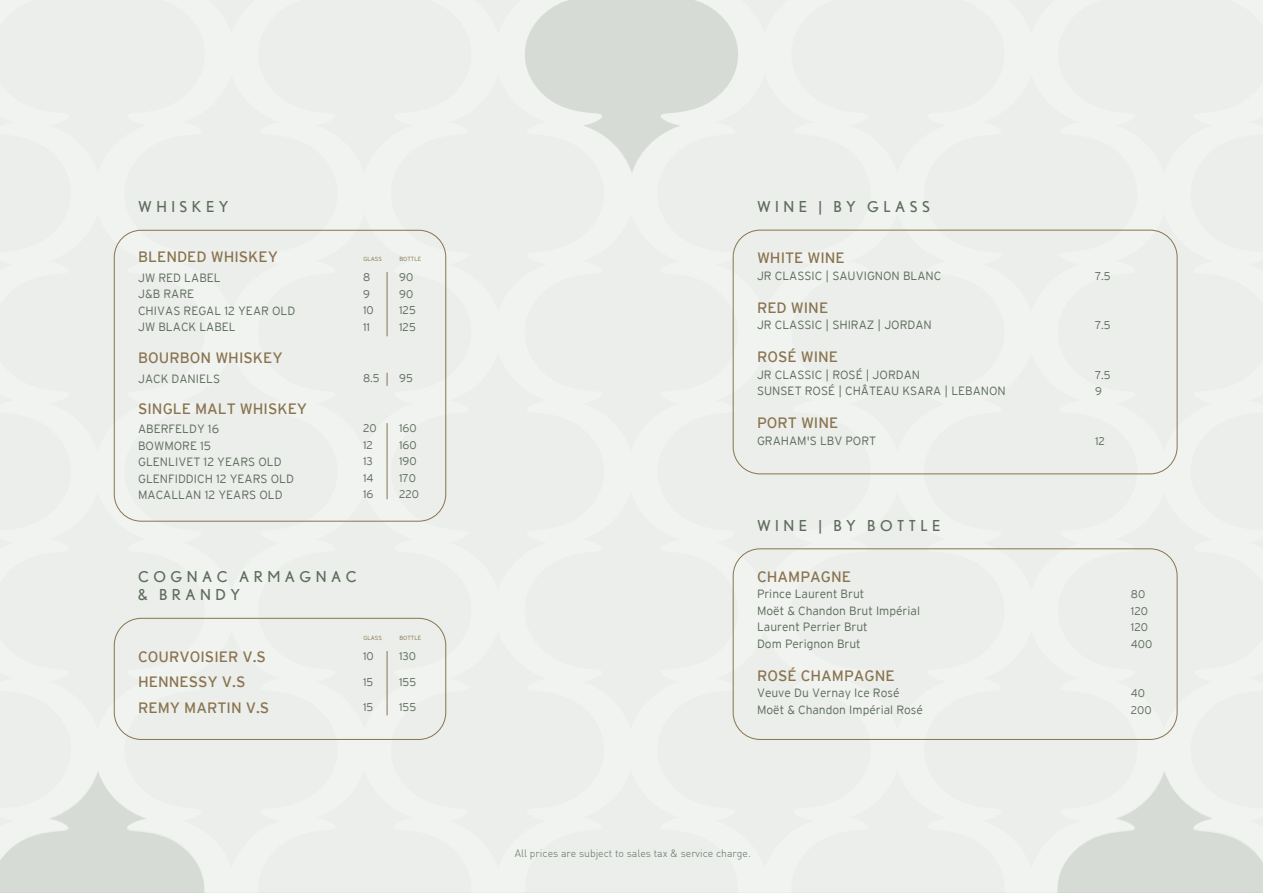
<style>
.page{position:relative;width:1263px;height:893px;background:#eceeeb}
.page>*{position:absolute;margin:0;border:0;box-sizing:border-box;transform-origin:0 0}
.t1{font:15px/25.5px "Interstate";color:#89744f}
.t2{font:15px/18px "Nobel";letter-spacing:.3em;color:#5d6d5c}
.t3{font:300 12px/16.5px "Interstate";color:#5d6d5c}
.t4{font:300 11.25px/16.5px "Interstate";color:#5d6d5c}
.t5{font:300 10.5px "DIN";color:#5d6d5c}
.t6{font:300 6px "Interstate";color:#89744f}
</style>
<div class="page">
<svg style="left:525px;top:0;width:213px;height:173px"></svg>
<svg style="left:0;top:771px;width:204px;height:122px"></svg>
<svg style="left:1057px;top:771px;width:206px;height:122px"></svg>
<div style="left:114px;top:230px;width:332px;height:292px;border:1px solid #89744f;border-radius:27px"></div>
<hr style="left:387px;top:272px;width:1px;height:64px;background:#89744f">
<hr style="left:387px;top:423px;width:1px;height:76px;background:#89744f">
<svg style="left:387px;top:373px;width:1px;height:13px"></svg>
<div style="left:114px;top:618px;width:332px;height:122px;border:1px solid #89744f;border-radius:27px"></div>
<hr style="left:387px;top:651px;width:1px;height:64px;background:#89744f">
<div style="left:733px;top:230px;width:444px;height:244px;border:1px solid #89744f;border-radius:27px"></div>
<div style="left:733px;top:548px;width:444px;height:192px;border:1px solid #89744f;border-radius:27px"></div>
<p class="t2" style="left:138px;top:197px;width:92px">WHISKEY</p>
<p class="t1" style="left:138px;top:244px;width:141px">BLENDED WHISKEY</p>
<p class="t3" style="left:138px;top:269px;width:159px">JW RED LABEL<br>J&amp;B RARE<br>CHIVAS REGAL 12 YEAR OLD<br>JW BLACK LABEL</p>
<p class="t6" style="left:363px;top:255px;width:20px">GLASS</p>
<p class="t4" style="left:363px;top:269px;width:12px">8<br>9<br>10<br>11</p>
<p class="t6" style="left:399px;top:255px;width:24px">BOTTLE</p>
<p class="t4" style="left:399px;top:269px;width:18px">90<br>90<br>125<br>125</p>
<p class="t1" style="left:138px;top:345px;width:146px">BOURBON WHISKEY</p>
<p class="t3" style="left:138px;top:370px;width:84px">JACK DANIELS</p>
<p class="t4" style="left:363px;top:370px;width:18px">8.5</p>
<p class="t4" style="left:399px;top:370px;width:15px">95</p>
<p class="t1" style="left:138px;top:395px;width:171px">SINGLE MALT WHISKEY</p>
<p class="t3" style="left:138px;top:420px;width:157px">ABERFELDY 16<br>BOWMORE 15<br>GLENLIVET 12 YEARS OLD<br>GLENFIDDICH 12 YEARS OLD<br>MACALLAN 12 YEARS OLD</p>
<p class="t4" style="left:399px;top:420px;width:22px">160<br>160<br>190<br>170<br>220</p>
<p class="t4" style="left:363px;top:420px;width:15px">20<br>12<br>13<br>14<br>16</p>
<p class="t2" style="left:138px;top:567px;width:220px">COGNAC ARMAGNAC &amp; BRANDY</p>
<p class="t1" style="left:138px;top:644px;width:133px">COURVOISIER V.S<br>HENNESSY V.S<br>REMY MARTIN V.S</p>
<p class="t6" style="left:363px;top:634px;width:20px">GLASS</p>
<p class="t4" style="left:363px;top:648px;width:12px">10</p>
<p class="t4" style="left:363px;top:673px;width:12px">15</p>
<p class="t4" style="left:363px;top:699px;width:12px">15</p>
<p class="t6" style="left:399px;top:634px;width:24px">BOTTLE</p>
<p class="t4" style="left:399px;top:648px;width:19px">130</p>
<p class="t4" style="left:399px;top:673px;width:19px">155</p>
<p class="t4" style="left:399px;top:699px;width:19px">155</p>
<p class="t2" style="left:757px;top:198px;width:174px">WINE | BY GLASS</p>
<p class="t1" style="left:757px;top:245px;width:89px">WHITE WINE</p>
<p class="t3" style="left:757px;top:267px;width:186px">JR CLASSIC | SAUVIGNON BLANC</p>
<p class="t1" style="left:757px;top:295px;width:73px">RED WINE</p>
<p class="t3" style="left:757px;top:317px;width:176px">JR CLASSIC | SHIRAZ | JORDAN</p>
<p class="t1" style="left:757px;top:344px;width:83px">ROSÉ WINE</p>
<p class="t3" style="left:757px;top:366px;width:250px">JR CLASSIC | ROSÉ | JORDAN<br>SUNSET ROSÉ | CHÂTEAU KSARA | LEBANON</p>
<p class="t1" style="left:757px;top:410px;width:83px">PORT WINE</p>
<p class="t3" style="left:757px;top:432px;width:121px">GRAHAM'S LBV PORT</p>
<p class="t2" style="left:757px;top:516px;width:185px">WINE | BY BOTTLE</p>
<p class="t1" style="left:757px;top:564px;width:95px">CHAMPAGNE</p>
<p class="t3" style="left:757px;top:586px;width:164px">Prince Laurent Brut<br>Moët &amp; Chandon Brut Impérial<br>Laurent Perrier Brut<br>Dom Perignon Brut</p>
<p class="t1" style="left:757px;top:663px;width:139px">ROSÉ CHAMPAGNE</p>
<p class="t3" style="left:757px;top:685px;width:167px">Veuve Du Vernay Ice Rosé<br>Moët &amp; Chandon Impérial Rosé</p>
<p class="t5" style="left:515px;top:847px;width:237px">All prices are subject to sales tax &amp; service charge.</p>
<p class="t4" style="left:1095px;top:267px;width:17px">7.5</p>
<p class="t4" style="left:1095px;top:317px;width:17px">7.5</p>
<p class="t4" style="left:1095px;top:366px;width:17px">7.5<br>9</p>
<p class="t4" style="left:1095px;top:432px;width:11px">12</p>
<p class="t4" style="left:1131px;top:586px;width:23px">80<br>120<br>120<br>400</p>
<p class="t4" style="left:1131px;top:685px;width:22px">40<br>200</p>
</div>
